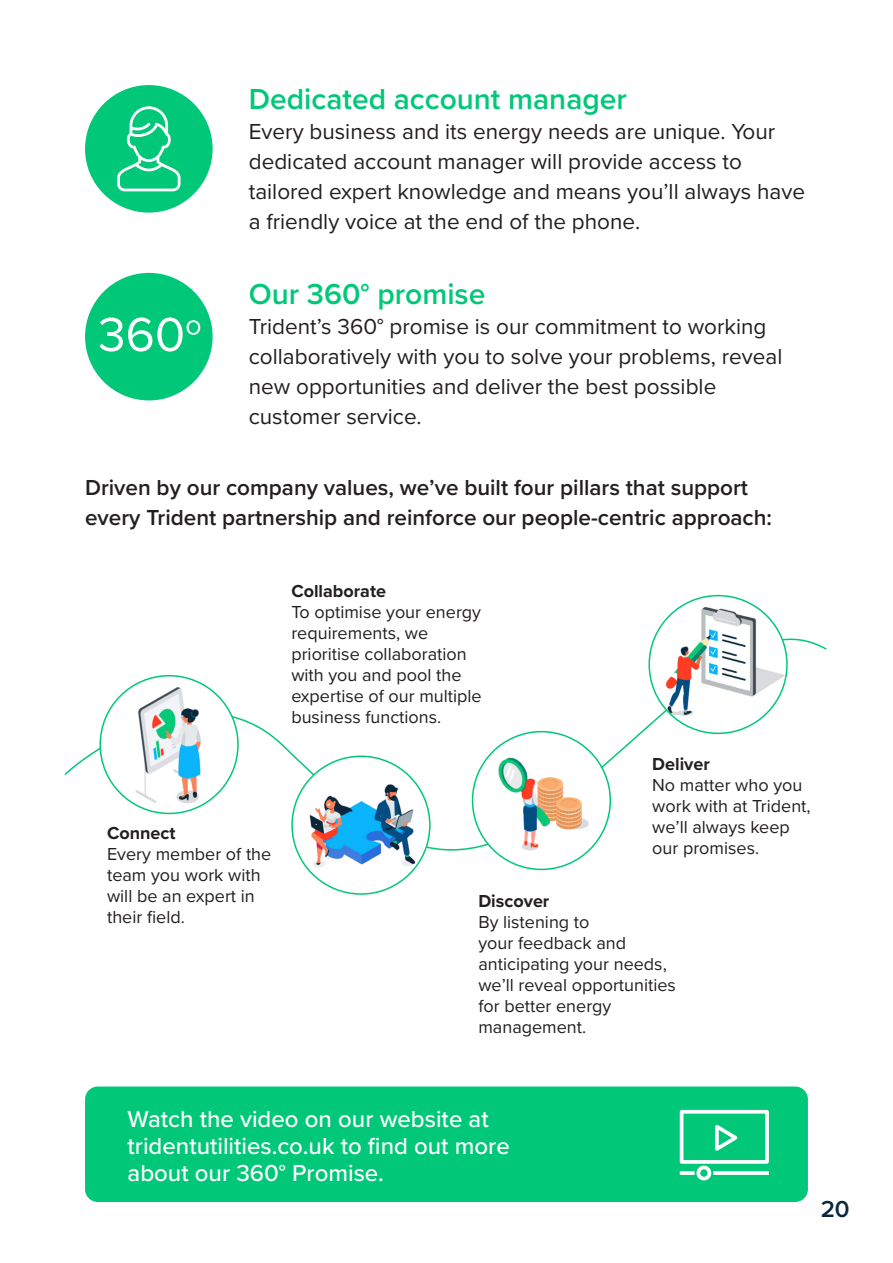
<style>
.page{position:relative;width:893px;height:1263px;background:#fff}
.page>*{position:absolute;margin:0;border:0;box-sizing:border-box;transform-origin:0 0}
.Quotes_Green{font:600 30px "Proxima Nova";color:#00c878}
.Content_Heading{font:500 24px/27px "Proxima Nova";color:#fff}
.t1{font:600 24px "Proxima Nova";color:#0a283c}
.Quotes_Green-2{font:22.5px/30px "Proxima Nova";color:#231f20}
.Body_copy{font:22.5px/30px "Proxima Nova";color:#231f20}
.Bold_Body_Copy{font:600 22.5px/30px "Proxima Nova";color:#231f20}
.Small_copy_lighter{font:18px/21px "Proxima Nova";color:#231f20}
.Small_Body_Copy{font:700 18px "Proxima Nova";color:#231f20}
</style>
<div class="page">
<div style="left:85px;top:273px;width:128px;height:127px;background:#00c878;border-radius:50%"></div>
<div style="left:85px;top:85px;width:128px;height:128px;background:#00c878;border-radius:50%"></div>
<svg style="left:99px;top:317px;width:101px;height:35px"></svg>
<svg style="left:117px;top:106px;width:64px;height:85px"></svg>
<div style="left:85px;top:1086px;width:723px;height:116px;background:#00c878;border-radius:13px"></div>
<svg style="left:679px;top:1109px;width:90px;height:72px"></svg>
<svg style="left:64px;top:609px;width:763px;height:286px"></svg>
<svg style="left:292px;top:756px;width:138px;height:138px"></svg>
<img style="left:292px;top:767px;width:138px;height:116px">
<div style="left:472px;top:732px;width:138px;height:137px;background:#fff;border-radius:50%"></div>
<img style="left:483px;top:752px;width:117px;height:109px">
<img style="left:649px;top:596px;width:138px;height:137px;border-radius:69px">
<svg style="left:100px;top:676px;width:138px;height:137px"></svg>
<img style="left:111px;top:679px;width:116px;height:131px">
<p class="Quotes_Green" style="left:249px;top:76px;width:380px">Dedicated account manager</p>
<p class="Quotes_Green-2" style="left:249px;top:115px;width:558px">Every business and its energy needs are unique. Your dedicated account manager will provide access to tailored expert knowledge and means you’ll always have a friendly voice at the end of the phone.</p>
<p class="Quotes_Green" style="left:249px;top:271px;width:238px">Our 360° promise</p>
<p class="Body_copy" style="left:249px;top:310px;width:535px">Trident’s 360° promise is our commitment to working collaboratively with you to solve your problems, reveal new opportunities and deliver the best possible customer service.</p>
<p class="Bold_Body_Copy" style="left:85px;top:472px;width:689px">Driven by our company values, we’ve built four pillars that support every Trident partnership and reinforce our people-centric approach:</p>
<p class="Small_Body_Copy" style="left:107px;top:820px;width:70px">Connect</p>
<p class="Small_copy_lighter" style="left:107px;top:843px;width:166px">Every member of the team you work with will be an expert in their field.</p>
<p class="Small_Body_Copy" style="left:291px;top:578px;width:96px">Collaborate</p>
<p class="Small_copy_lighter" style="left:291px;top:601px;width:192px">To optimise your energy requirements, we prioritise collaboration with you and pool the expertise of our multiple business functions.</p>
<p class="Small_Body_Copy" style="left:652px;top:751px;width:59px">Deliver</p>
<p class="Small_copy_lighter" style="left:652px;top:774px;width:160px">No matter who you work with at Trident, we’ll always keep our promises.</p>
<p class="Small_Body_Copy" style="left:478px;top:888px;width:73px">Discover</p>
<p class="Small_copy_lighter" style="left:478px;top:911px;width:199px">By listening to<br>your feedback and anticipating your needs, we’ll reveal opportunities for better energy management.</p>
<p class="Content_Heading" style="left:128px;top:1104px;width:384px">Watch the video on our website at tridentutilities.co.uk to find out more</p>
<p class="Content_Heading" style="left:128px;top:1158px;width:258px">about our 360° Promise.</p>
<h2 class="t1" style="left:821px;top:1191px;width:31px">20</h2>
</div>
